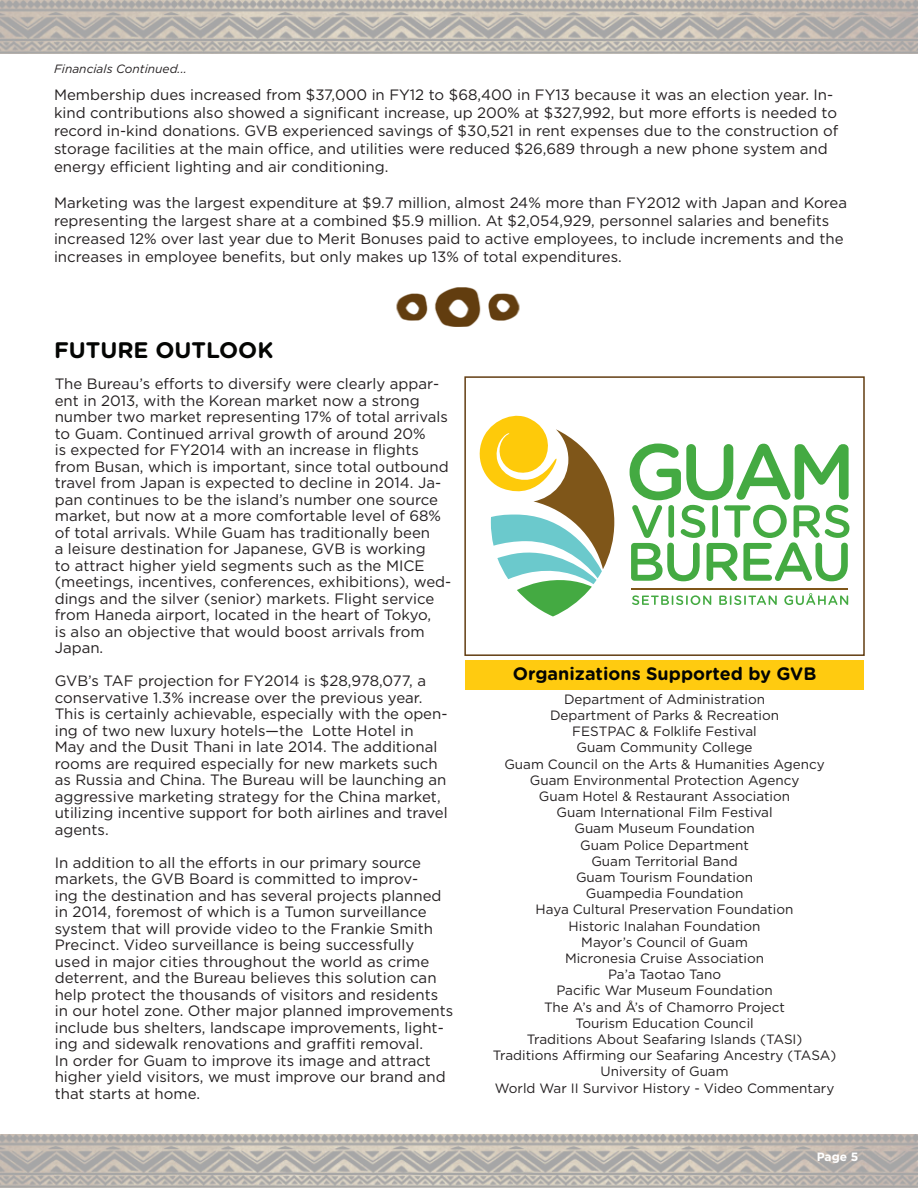
<style>
.page{position:relative;width:918px;height:1188px;background:#fff}
.page>*{position:absolute;margin:0;border:0;box-sizing:border-box;transform-origin:0 0}
.t1{font:700 22.5px "Gotham Rounded";color:#040503}
.t2{font:700 18px "Gotham Rounded";color:#040503}
.t3{font:15px/16.5px "Gotham";color:#231f20}
.t4{font:13.5px "Gotham";color:#231f20}
.t5{font:italic 12px "Gotham";color:#231f20}
.t6{font:700 12px "Gotham";color:#fff}
</style>
<div class="page">
<img style="left:0;top:1134px;width:918px;height:54px">
<img style="left:0;top:0;width:918px;height:54px">
<img style="left:396px;top:287px;width:124px;height:40px">
<div style="left:465px;top:661px;width:399px;height:29px;background:#ffcb10"></div>
<svg style="left:630px;top:444px;width:219px;height:137px"></svg>
<svg style="left:480px;top:416px;width:134px;height:201px"></svg>
<hr style="left:631px;top:588px;width:217px;height:2px;background:#7f5619">
<svg style="left:632px;top:595px;width:79px;height:10px"></svg>
<svg style="left:719px;top:595px;width:58px;height:10px"></svg>
<svg style="left:784px;top:593px;width:64px;height:12px"></svg>
<div style="left:464px;top:376px;width:401px;height:280px;border:2px solid #623d11"></div>
<p class="t5" style="left:54px;top:61px;width:134px">Financials Continued...</p>
<p class="t3" style="left:54px;top:86px;width:786px;line-height:18px">Membership dues increased from $37,000 in FY12 to $68,400 in FY13 because it was an election year. In&shy;kind contributions also showed a significant increase, up 200% at $327,992, but more efforts is needed to record in-kind donations. GVB experienced savings of $30,521 in rent expenses due to the construction of storage facilities at the main office, and utilities were reduced $26,689 through a new phone system and energy efficient lighting and air conditioning.</p>
<p class="t3" style="left:54px;top:194px;width:795px;line-height:18px">Marketing was the largest expenditure at $9.7 million, almost 24% more than FY2012 with Japan and Korea representing the largest share at a combined $5.9 million. At $2,054,929, personnel salaries and benefits increased 12% over last year due to Merit Bonuses paid to active employees, to include increments and the increases in employee benefits, but only makes up 13% of total expenditures.</p>
<p class="t1" style="left:54px;top:334px;width:221px">FUTURE OUTLOOK</p>
<p class="t3" style="left:55px;top:375px;width:398px">The Bureau’s efforts to diversify were clearly appar&shy;ent in 2013, with the Korean market now a strong number two market representing 17% of total arrivals to Guam. Continued arrival growth of around 20%<br>is expected for FY2014 with an increase in flights from Busan, which is important, since total outbound travel from Japan is expected to decline in 2014. Ja&shy;pan continues to be the island’s number one source market, but now at a more comfortable level of 68% of total arrivals. While Guam has traditionally been<br>a leisure destination for Japanese, GVB is working<br>to attract higher yield segments such as the MICE (meetings, incentives, conferences, exhibitions), wed&shy;dings and the silver (senior) markets. Flight service from Haneda airport, located in the heart of Tokyo,<br>is also an objective that would boost arrivals from Japan.</p>
<p class="t3" style="left:55px;top:672px;width:394px">GVB’s TAF projection for FY2014 is $28,978,077, a conservative 1.3% increase over the previous year.<br>This is certainly achievable, especially with the open&shy;ing of two new luxury hotels—the Lotte Hotel in May and the Dusit Thani in late 2014. The additional rooms are required especially for new markets such as Russia and China. The Bureau will be launching an aggressive marketing strategy for the China market, utilizing incentive support for both airlines and travel agents.</p>
<p class="t3" style="left:55px;top:854px;width:400px">In addition to all the efforts in our primary source markets, the GVB Board is committed to improv-<br>ing the destination and has several projects planned in 2014, foremost of which is a Tumon surveillance system that will provide video to the Frankie Smith Precinct. Video surveillance is being successfully used in major cities throughout the world as crime deterrent, and the Bureau believes this solution can help protect the thousands of visitors and residents in our hotel zone. Other major planned improvements include bus shelters, landscape improvements, light&shy;ing and sidewalk renovations and graffiti removal.<br>In order for Guam to improve its image and attract higher yield visitors, we must improve our brand and that starts at home.</p>
<p class="t2" style="left:513px;top:660px;width:305px">Organizations Supported by GVB</p>
<p class="t4" style="left:564px;top:690px;width:203px">Department of Administration</p>
<p class="t4" style="left:550px;top:707px;width:230px">Department of Parks &amp; Recreation</p>
<p class="t4" style="left:572px;top:723px;width:186px">FESTPAC &amp; Folklife Festival</p>
<p class="t4" style="left:577px;top:739px;width:178px">Guam Community College</p>
<p class="t4" style="left:504px;top:755px;width:322px">Guam Council on the Arts &amp; Humanities Agency</p>
<p class="t4" style="left:530px;top:771px;width:271px">Guam Environmental Protection Agency</p>
<p class="t4" style="left:539px;top:788px;width:253px">Guam Hotel &amp; Restaurant Association</p>
<p class="t4" style="left:557px;top:804px;width:218px">Guam International Film Festival</p>
<p class="t4" style="left:574px;top:820px;width:182px">Guam Museum Foundation</p>
<p class="t4" style="left:580px;top:836px;width:170px">Guam Police Department</p>
<p class="t4" style="left:591px;top:852px;width:148px">Guam Territorial Band</p>
<p class="t4" style="left:576px;top:869px;width:179px">Guam Tourism Foundation</p>
<p class="t4" style="left:586px;top:885px;width:159px">Guampedia Foundation</p>
<p class="t4" style="left:536px;top:901px;width:260px">Haya Cultural Preservation Foundation</p>
<p class="t4" style="left:569px;top:917px;width:193px">Historic Inalahan Foundation</p>
<p class="t4" style="left:581px;top:933px;width:168px">Mayor’s Council of Guam</p>
<p class="t4" style="left:565px;top:950px;width:201px">Micronesia Cruise Association</p>
<p class="t4" style="left:608px;top:966px;width:115px">Pa’a Taotao Tano</p>
<p class="t4" style="left:556px;top:982px;width:218px">Pacific War Museum Foundation</p>
<p class="t4" style="left:544px;top:998px;width:243px">The A’s and Å’s of Chamorro Project</p>
<p class="t4" style="left:575px;top:1014px;width:180px">Tourism Education Council</p>
<p class="t4" style="left:527px;top:1031px;width:277px">Traditions About Seafaring Islands (TASI)</p>
<p class="t4" style="left:493px;top:1047px;width:345px">Traditions Affirming our Seafaring Ancestry (TASA)</p>
<p class="t4" style="left:601px;top:1063px;width:130px">University of Guam</p>
<p class="t4" style="left:495px;top:1079px;width:341px">World War II Survivor History - Video Commentary</p>
<p class="t6" style="left:817px;top:1148px;width:43px">Page 5</p>
</div>
